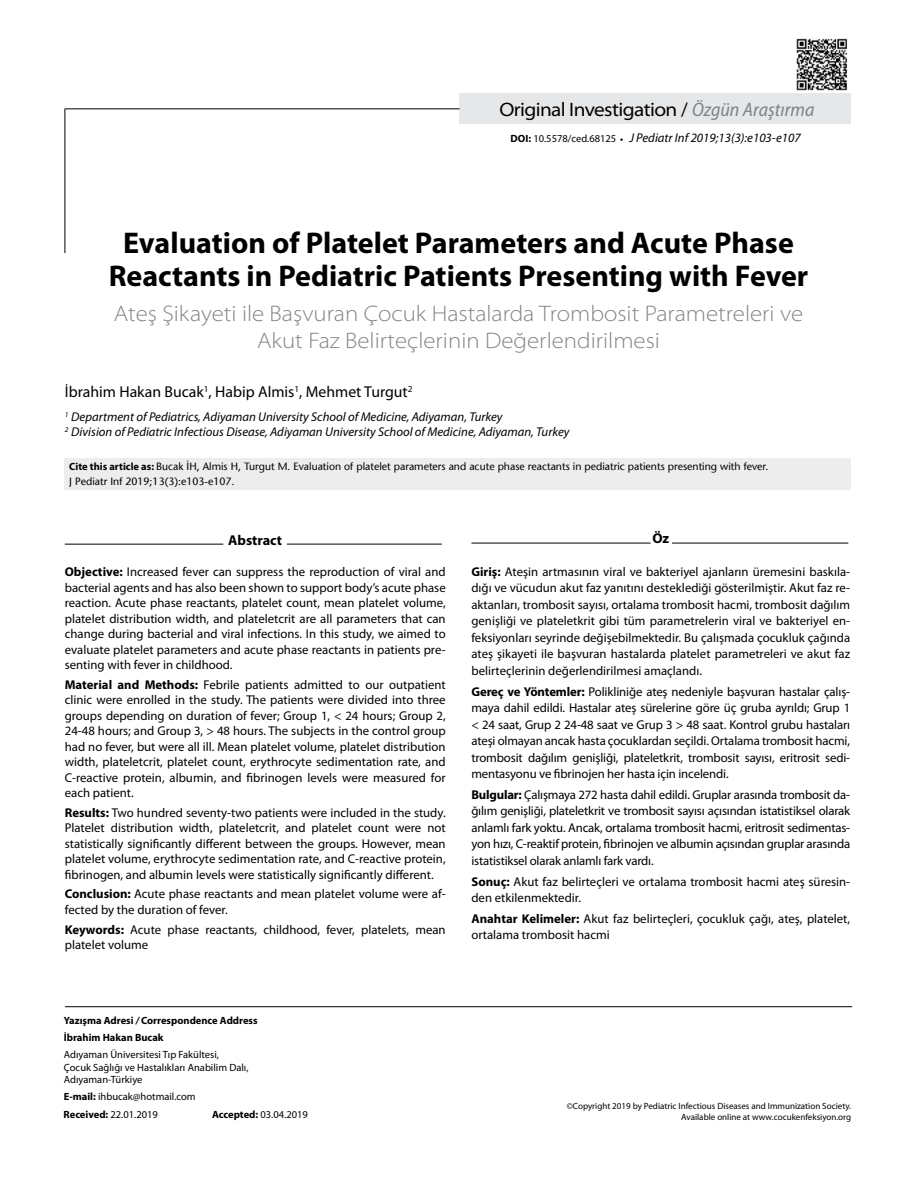
<style>
.page{position:relative;width:915px;height:1191px;background:#fff}
.page>*{position:absolute;margin:0;border:0;box-sizing:border-box;transform-origin:0 0}
.t1{font:700 30px/33px "Myriad Pro";color:#000;text-align:center}
.t2{font:300 semi-expanded 22.5px/27px "Myriad Pro";color:#808285;text-align:center}
.t3{font:semi-expanded 19.5px "Myriad Pro";letter-spacing:-.03em;color:#000}
.t4{font:15.75px "Myriad Pro";color:#000}
.t5{font:700 14.25px "Myriad Pro";color:#000}
.t6{font:12.75px/15.5px "Myriad Pro";color:#000;text-align:justify}
.t7{font:italic 12.75px/15.3px "Myriad Pro";color:#000}
.t8{font:500 10.5px/15.8px "Stone Sans Std";color:#000}
.t9{font:10.5px/12.6px "Myriad Pro";color:#000}
.t10{font:700 10.5px/16.8px "Myriad Pro";color:#000}
.t11{font:9px/10.8px "Myriad Pro";color:#000;text-align:right}
.s1{font-stretch:normal}
.s2{font-style:italic;font-stretch:semi-condensed;color:#808285}
.s3{font-weight:700;font-style:normal;font-size:10.5px}
.s4{font-style:normal;font-size:10.5px}
.s5{font-weight:700;font-style:normal;font-size:9px}
.s6{font-family:"Myriad Pro";font-weight:700}
.s7{font-weight:700}
.s8{font-style:italic}
</style>
<div class="page">
<img style="left:796px;top:38px;width:51px;height:53px">
<div style="left:459px;top:94px;width:391px;height:30px;background:#e6e7e8"></div>
<hr style="left:64px;top:108px;width:1px;height:145px;background:#000">
<hr style="left:65px;top:108px;width:394px;height:1px;background:#000">
<hr style="left:65px;top:1006px;width:786px;height:1px;background:#000">
<div style="left:65px;top:458px;width:785px;height:31px;background:#ededee"></div>
<hr style="left:471px;top:542px;width:179px;height:1px;background:#000">
<hr style="left:671px;top:542px;width:177px;height:1px;background:#000">
<hr style="left:65px;top:544px;width:158px;height:1px;background:#000">
<hr style="left:287px;top:544px;width:155px;height:1px;background:#000">
<h3 class="t3" style="left:499px;top:99px;width:316px">Original Investigation <span class="s1">/</span> <span class="s2">Özgün Araştırma</span></h3>
<p class="t7" style="left:510px;top:131px;width:291px"><span class="s3">DOI:</span> <span class="s4">10.5578/ced.68125</span> <span class="s5">•</span> J Pediatr Inf 2019;13(3):e103-e107</p>
<h1 class="t1" style="left:109px;top:226px;width:701px">Evaluation of Platelet Parameters and Acute Phase<br>Reactants in Pediatric Patients Presenting with Fever</h1>
<h2 class="t2" style="left:114px;top:300px;width:690px">Ateş Şikayeti ile Başvuran Çocuk Hastalarda Trombosit Parametreleri ve<br>Akut Faz Belirteçlerinin Değerlendirilmesi</h2>
<p class="t4" style="left:65px;top:383px;width:349px">İbrahim Hakan Bucak<sup>1</sup>, Habip Almis<sup>1</sup>, Mehmet Turgut<sup>2</sup></p>
<p class="t7" style="left:65px;top:409px;width:506px"><sup>1</sup> Department of Pediatrics, Adiyaman University School of Medicine, Adiyaman, Turkey<br><sup>2</sup> Division of Pediatric Infectious Disease, Adiyaman University School of Medicine, Adiyaman, Turkey</p>
<p class="t8" style="left:69px;top:458px;width:700px"><span class="s6">Cite this article as:</span> Bucak İH, Almis H, Turgut M. Evaluation of platelet parameters and acute phase reactants in pediatric patients presenting with fever.<br>J Pediatr Inf 2019;13(3):e103-e107.</p>
<p class="t5" style="left:228px;top:532px;width:55px">Abstract</p>
<p class="t6" style="left:65px;top:565px;width:382px"><span class="s7">Objective:</span> Increased fever can suppress the reproduction of viral and bacterial agents and has also been shown to support body’s acute phase reaction. Acute phase reactants, platelet count, mean platelet volume, platelet distribution width, and plateletcrit are all parameters that can change during bacterial and viral infections. In this study, we aimed to evaluate platelet parameters and acute phase reactants in patients pre&shy;senting with fever in childhood.</p>
<p class="t6" style="left:65px;top:677px;width:382px"><span class="s7">Material and Methods:</span> Febrile patients admitted to our outpatient clinic were enrolled in the study. The patients were divided into three groups depending on duration of fever; Group 1, &lt; 24 hours; Group 2, 24-48 hours; and Group 3, &gt; 48 hours. The subjects in the control group had no fever, but were all ill. Mean platelet volume, platelet distribution width, plateletcrit, platelet count, erythrocyte sedimentation rate, and C-reactive protein, albumin, and fibrinogen levels were measured for each patient.</p>
<p class="t6" style="left:65px;top:805px;width:382px"><span class="s7">Results:</span> Two hundred seventy-two patients were included in the study.<br>Platelet distribution width, plateletcrit, and platelet count were not statistically significantly different between the groups. However, mean platelet volume, erythrocyte sedimentation rate, and C-reactive protein, fibrinogen, and albumin levels were statistically significantly different.</p>
<p class="t6" style="left:65px;top:886px;width:382px"><span class="s7">Conclusion:</span> Acute phase reactants and mean platelet volume were af&shy;fected by the duration of fever.</p>
<p class="t6" style="left:65px;top:921px;width:382px"><span class="s7">Keywords:</span> Acute phase reactants, childhood, fever, platelets, mean platelet volume</p>
<p class="t5" style="left:652px;top:530px;width:18px">Öz</p>
<p class="t6" style="left:471px;top:563px;width:380px;line-height:16.5px"><span class="s7">Giriş:</span> Ateşin artmasının viral ve bakteriyel ajanların üremesini baskıla&shy;dığı ve vücudun akut faz yanıtını desteklediği gösterilmiştir. Akut faz re&shy;aktanları, trombosit sayısı, ortalama trombosit hacmi, trombosit dağılım genişliği ve plateletkrit gibi tüm parametrelerin viral ve bakteriyel en&shy;feksiyonları seyrinde değişebilmektedir. Bu çalışmada çocukluk çağında ateş şikayeti ile başvuran hastalarda platelet parametreleri ve akut faz belirteçlerinin değerlendirilmesi amaçlandı.</p>
<p class="t6" style="left:471px;top:683px;width:380px;line-height:16.5px"><span class="s7">Gereç ve Yöntemler:</span> Polikliniğe ateş nedeniyle başvuran hastalar çalış&shy;maya dahil edildi. Hastalar ateş sürelerine göre üç gruba ayrıldı; Grup 1 &lt; 24 saat, Grup 2 24-48 saat ve Grup 3 &gt; 48 saat. Kontrol grubu hastaları ateşi olmayan ancak hasta çocuklardan seçildi. Ortalama trombosit hacmi, trombosit dağılım genişliği, plateletkrit, trombosit sayısı, eritrosit sedi&shy;mentasyonu ve fibrinojen her hasta için incelendi.</p>
<p class="t6" style="left:471px;top:786px;width:380px;line-height:16.5px"><span class="s7">Bulgular:</span> Çalışmaya 272 hasta dahil edildi. Gruplar arasında trombosit da&shy;ğılım genişliği, plateletkrit ve trombosit sayısı açısından istatistiksel olarak anlamlı fark yoktu. Ancak, ortalama trombosit hacmi, eritrosit sedimentas&shy;yon hızı, C-reaktif protein, fibrinojen ve albumin açısından gruplar arasında istatistiksel olarak anlamlı fark vardı.</p>
<p class="t6" style="left:471px;top:873px;width:380px;line-height:16.5px"><span class="s7">Sonuç:</span> Akut faz belirteçleri ve ortalama trombosit hacmi ateş süresin&shy;den etkilenmektedir.</p>
<p class="t6" style="left:471px;top:910px;width:380px;line-height:16.5px"><span class="s7">Anahtar Kelimeler:</span> Akut faz belirteçleri, çocukluk çağı, ateş, platelet, ortalama trombosit hacmi</p>
<p class="t10" style="left:64px;top:1012px;width:195px">Yazışma Adresi <span class="s8">/</span> Correspondence Address<br>İbrahim Hakan Bucak</p>
<p class="t9" style="left:64px;top:1048px;width:186px">Adıyaman Üniversitesi Tıp Fakültesi,<br>Çocuk Sağlığı ve Hastalıkları Anabilim Dalı,<br>Adıyaman-Türkiye</p>
<p class="t9" style="left:64px;top:1090px;width:133px"><span class="s7">E-mail:</span> ihbucak@hotmail.com</p>
<p class="t9" style="left:63px;top:1108px;width:96px"><span class="s7">Received:</span> 22.01.2019</p>
<p class="t9" style="left:212px;top:1108px;width:97px"><span class="s7">Accepted:</span> 03.04.2019</p>
<p class="t11" style="left:566px;top:1100px;width:286px">©Copyright 2019 by Pediatric Infectious Diseases and Immunization Society.<br>Available online at www.cocukenfeksiyon.org</p>
</div>
